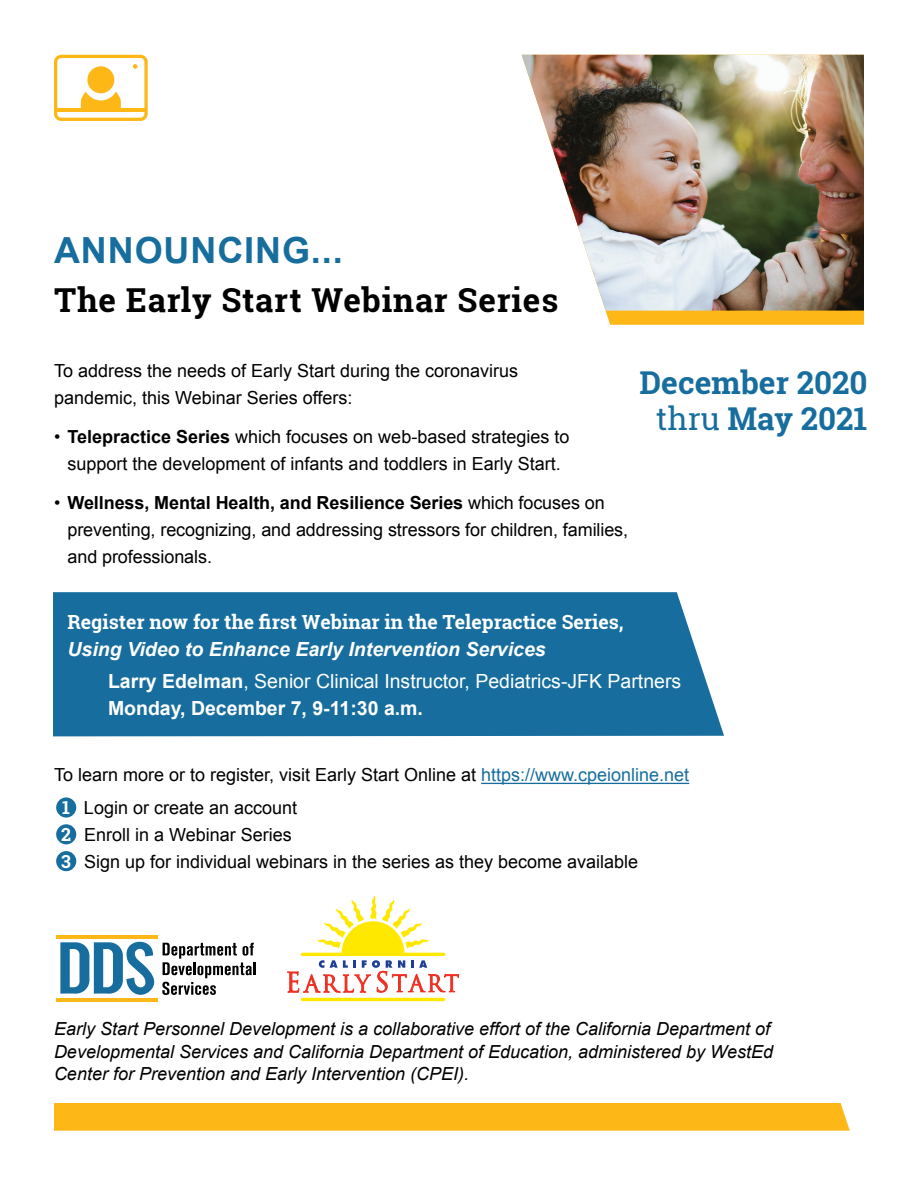
<style>
.page{position:relative;width:918px;height:1188px;background:#fff}
.page>*{position:absolute;margin:0;border:0;box-sizing:border-box;transform-origin:0 0}
.t1{font:700 36px "Arial";letter-spacing:.025em;color:#176e9e}
.t2{font:700 33px "Roboto Slab";letter-spacing:.025em;color:#000}
.t3{font:700 31.5px/36px "Roboto Slab";color:#176e9e;text-align:center}
.paragraph_tight{font:19.5px "Arial";color:#fff}
.paragraph{font:700 19.5px "Roboto Slab";color:#fff}
.paragraph_tight-2{font:italic 700 19.5px "Arial";color:#fff}
.paragraph-2{font:700 19.5px "Arial";color:#fff}
.paragraph_bullet_1{font:18px/27px "Arial";color:#000;text-align:center}
.paragraph-3{font:italic 18px/22.5px "Arial";color:#000}
.paragraph-4{font:18px/27px "Arial";color:#000}
.paragraph_tight-3{font:18px "Arial";color:#000}
.s1{font-weight:700}
.s2{font-weight:400}
.s3{color:#176e9e}
.s4{font-family:"Roboto Slab";font-weight:700;color:#fff}
</style>
<div class="page">
<div style="left:56px;top:797px;width:20px;height:21px;background:#176e9e;border-radius:50%"></div>
<div style="left:56px;top:824px;width:20px;height:20px;background:#176e9e;border-radius:50%"></div>
<div style="left:56px;top:851px;width:20px;height:20px;background:#176e9e;border-radius:50%"></div>
<svg style="left:54px;top:55px;width:94px;height:66px"></svg>
<div style="left:54px;top:1103px;width:796px;height:28px;background:#fdb717"></div>
<div style="left:53px;top:592px;width:671px;height:144px;background:#176e9e"></div>
<svg style="left:605px;top:311px;width:259px;height:14px;background:#fdb91d"></svg>
<img style="left:522px;top:55px;width:342px;height:256px">
<hr style="left:481px;top:783px;width:208px;height:1px;background:#176e9e">
<hr style="left:56px;top:935px;width:102px;height:3px;background:#fdb717">
<hr style="left:56px;top:998px;width:102px;height:3px;background:#fdb717">
<svg style="left:60px;top:938px;width:196px;height:57px"></svg>
<svg style="left:287px;top:895px;width:172px;height:107px"></svg>
<hr style="left:302px;top:998px;width:142px;height:3px;background:#ffe800">
<hr style="left:302px;top:953px;width:142px;height:3px;background:#ffe800">
<h1 class="t1" style="left:54px;top:226px;width:290px">ANNOUNCING...</h1>
<h1 class="t2" style="left:54px;top:278px;width:506px">The Early Start Webinar Series</h1>
<p class="paragraph-4" style="left:54px;top:357px;width:466px">To address the needs of Early Start during the coronavirus pandemic, this Webinar Series offers:</p>
<p class="paragraph_bullet_1" style="left:54px;top:423px;width:517px">• <span class="s1">Telepractice Series</span> which focuses on web-based strategies to support the development of infants and toddlers in Early Start.</p>
<p class="paragraph_bullet_1" style="left:68px;top:489px;width:562px;text-align:left;text-indent:-14px">• <span class="s1">Wellness, Mental Health, and Resilience Series</span> which focuses on preventing, recognizing, and addressing stressors for children, families, and professionals.</p>
<h2 class="t3" style="left:640px;top:364px;width:229px">December 2020 <span class="s2">thru</span> May 2021</h2>
<p class="paragraph" style="left:68px;top:609px;width:558px">Register now for the first Webinar in the Telepractice Series,</p>
<p class="paragraph_tight-2" style="left:68px;top:636px;width:480px">Using Video to Enhance Early Intervention Services</p>
<p class="paragraph_tight" style="left:108px;top:669px;width:575px"><span class="s1">Larry Edelman</span>, Senior Clinical Instructor, Pediatrics-JFK Partners</p>
<p class="paragraph-2" style="left:108px;top:696px;width:317px">Monday, December 7, 9-11:30 a.m.</p>
<p class="paragraph_tight-3" style="left:54px;top:763px;width:637px">To learn more or to register, visit Early Start Online at <span class="s3">https://www.cpeionline.net</span></p>
<p class="paragraph_tight-3" style="left:62px;top:796px;width:237px"><span class="s4">1</span> Login or create an account</p>
<p class="paragraph_tight-3" style="left:61px;top:823px;width:232px"><span class="s4">2</span> Enroll in a Webinar Series</p>
<p class="paragraph-4" style="left:61px;top:848px;width:579px"><span class="s4">3</span> Sign up for individual webinars in the series as they become available</p>
<p class="paragraph-3" style="left:54px;top:1018px;width:721px">Early Start Personnel Development is a collaborative effort of the California Department of<br>Developmental Services and California Department of Education, administered by WestEd<br>Center for Prevention and Early Intervention (CPEI).</p>
</div>
